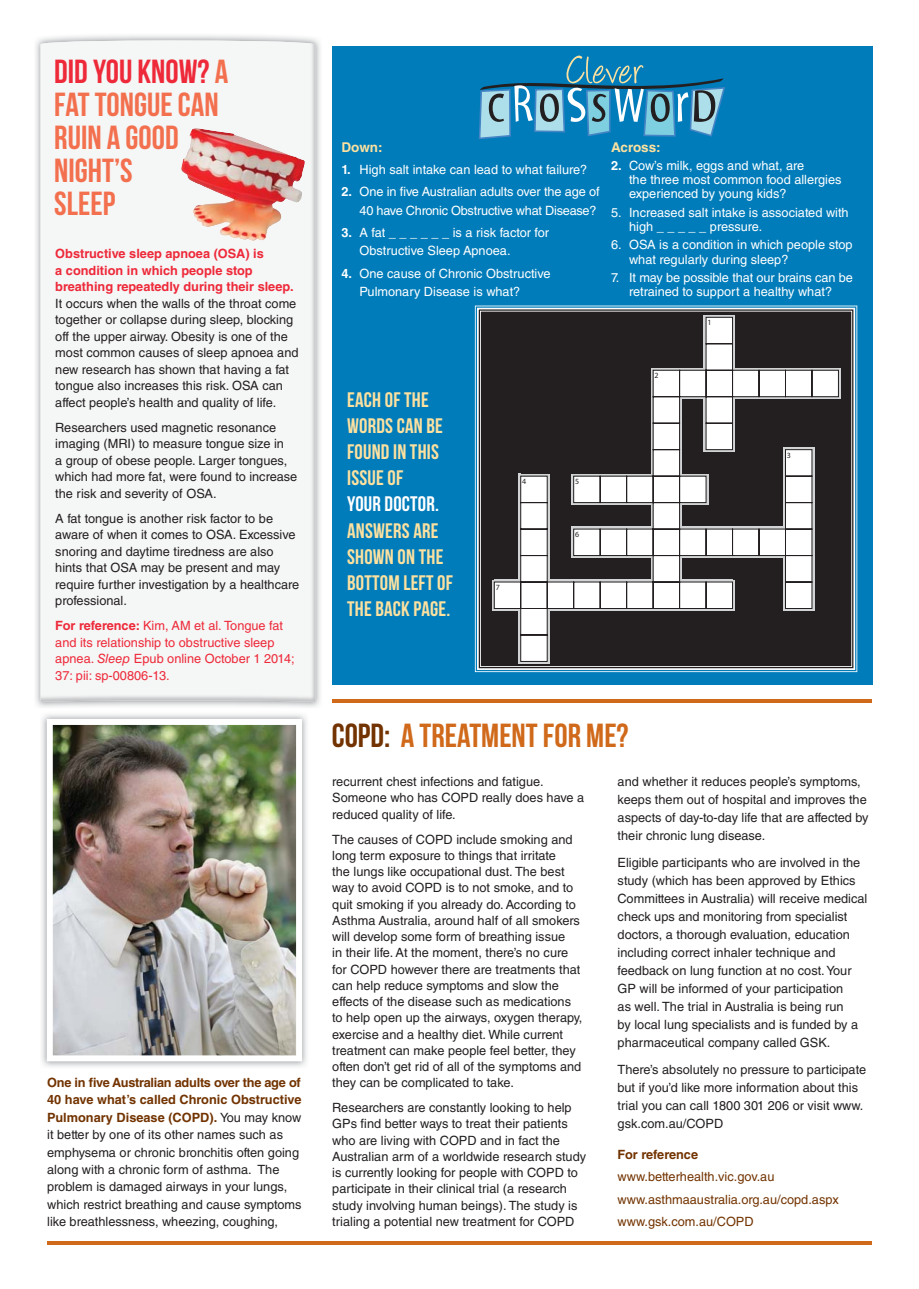
<style>
.page{position:relative;width:919px;height:1289px;background:#fff}
.page>*{position:absolute;margin:0;border:0;box-sizing:border-box;transform-origin:0 0}
.t1{font:33.3px/33px "Bebas Neue";color:#f3704f}
.t2{font:33.3px "Bebas Neue";color:#d0691a}
.t3{font:21px/26.1px "Bebas Neue";letter-spacing:.01em;color:#fce1a0}
.t4{font:21px "Bebas Neue";letter-spacing:.01em;color:#fff}
.t5{font:700 13.5px "Helvetica LT Std";color:#fce1a0}
.t6{font:12.75px/16.2px "Helvetica LT Std";color:#231f20}
.t7{font:12.75px/14.2px "Helvetica LT Std";color:#fff}
.t8{font:12.75px/16.5px "Helvetica LT Std";color:#ee2939}
.t9{font:700 12.75px/16.5px "Helvetica LT Std";color:#ee2939}
.t10{font:12.75px/22.4px "Helvetica LT Std";color:#723300}
.t11{font:12.75px/18.3px "Helvetica LT Std";letter-spacing:-.02em;color:#fff;text-align:right}
.t12{font:700 12.75px "Helvetica LT Std";color:#723300}
.t13{font:7.95px "Times";color:#231f20}
.s1{color:#ee2939}
.s2{font-weight:700}
.s3{font-style:italic}
.s4{font-weight:700;color:#723300}
.s5{color:#723300}
</style>
<div class="page">
<hr style="left:47px;top:1241px;width:825px;height:3px;background:#d0691a">
<hr style="left:332px;top:699px;width:539px;height:3px;background:#d0691a">
<img style="left:42px;top:714px;width:265px;height:353px">
<img style="left:47px;top:719px;width:255px;height:342px">
<img style="left:36px;top:35px;width:284px;height:672px">
<div style="left:40px;top:40px;width:275px;height:662px;background:#f5f6f6"></div>
<div style="left:332px;top:47px;width:540px;height:638px;background:#007cba"></div>
<svg style="left:478px;top:56px;width:247px;height:83px"></svg>
<svg style="left:475px;top:305px;width:382px;height:367px"></svg>
<svg style="left:477px;top:308px;width:378px;height:362px;background:#a19fa0"></svg>
<svg style="left:480px;top:311px;width:372px;height:356px;background:#626060"></svg>
<img style="left:180px;top:128px;width:126px;height:113px">
<h1 class="t1" style="left:54px;top:55px;width:175px"><span class="s1">DID YOU KNOW?</span> A<br>FAT TONGUE CAN<br>RUIN A GOOD<br>NIGHT’S<br>SLEEP</h1>
<p class="t9" style="left:55px;top:247px;width:240px">Obstructive sleep apnoea (OSA) is<br>a condition in which people stop breathing repeatedly during their sleep.</p>
<p class="t6" style="left:55px;top:297px;width:245px">It occurs when the walls of the throat come together or collapse during sleep, blocking off the upper airway. Obesity is one of the most common causes of sleep apnoea and new research has shown that having a fat tongue also increases this risk. OSA can affect people’s health and quality of life.</p>
<p class="t6" style="left:55px;top:420px;width:243px">Researchers used magnetic resonance imaging (MRI) to measure tongue size in<br>a group of obese people. Larger tongues, which had more fat, were found to increase the risk and severity of OSA.</p>
<p class="t6" style="left:55px;top:511px;width:245px">A fat tongue is another risk factor to be aware of when it comes to OSA. Excessive snoring and daytime tiredness are also hints that OSA may be present and may require further investigation by a healthcare professional.</p>
<p class="t8" style="left:55px;top:619px;width:241px"><span class="s2">For reference:</span> Kim, AM et al. Tongue fat and its relationship to obstructive sleep apnea. <span class="s3">Sleep</span> Epub online October 1 2014; 37: pii: sp-00806-13.</p>
<p class="t6" style="left:47px;top:1075px;width:256px;line-height:17.4px"><span class="s4">One in five Australian adults over the age of 40 have what’s called Chronic Obstructive Pulmonary Disease (COPD).</span> You may know it better by one of its other names such as emphysema or chronic bronchitis often going along with a chronic form of asthma. The problem is damaged airways in your lungs, which restrict breathing and cause symptoms like breathlessness, wheezing, coughing,</p>
<p class="t5" style="left:341px;top:142px;width:43px">Down:</p>
<p class="t7" style="left:341px;top:164px;width:247px"><span class="s2">1.</span> High salt intake can lead to what failure?</p>
<p class="t11" style="left:341px;top:184px;width:259px"><span class="s2">2.</span> One in five Australian adults over the age of<br>40 have Chronic Obstructive what Disease?</p>
<p class="t7" style="left:359px;top:225px;width:191px;line-height:18.3px;text-indent:-18px"><span class="s2">3.</span> A fat _ _ _ _ _ _ is a risk factor for<br>Obstructive Sleep Apnoea.</p>
<p class="t7" style="left:359px;top:266px;width:192px;line-height:18.3px;text-indent:-18px"><span class="s2">4.</span> One cause of Chronic Obstructive<br>Pulmonary Disease is what?</p>
<p class="t5" style="left:611px;top:142px;width:51px">Across:</p>
<p class="t7" style="left:629px;top:160px;width:214px;text-indent:-18px"><span class="s2">2.</span> Cow’s milk, eggs and what, are<br>the three most common food allergies experienced by young kids?</p>
<p class="t7" style="left:629px;top:207px;width:221px;text-indent:-18px">5. Increased salt intake is associated with high _ _ _ _ _ pressure.</p>
<p class="t7" style="left:629px;top:239px;width:225px;text-indent:-18px">6. OSA is a condition in which people stop what regularly during sleep?</p>
<p class="t7" style="left:611px;top:272px;width:243px;text-align:center">7. It may be possible that our brains can be retrained to support a healthy what?</p>
<p class="t13" style="left:707px;top:318px;width:6px">1</p>
<h2 class="t3" style="left:347px;top:387px;width:97px">EACH OF THE<br>WORDS CAN BE<br>FOUND IN THIS<br>ISSUE OF</h2>
<h2 class="t4" style="left:347px;top:492px;width:93px">YOUR DOCTOR.</h2>
<h2 class="t3" style="left:347px;top:517px;width:107px">ANSWERS ARE<br>SHOWN ON THE<br>BOTTOM LEFT OF<br>THE BACK PAGE.</h2>
<p class="t13" style="left:495px;top:582px;width:6px">7</p>
<p class="t13" style="left:522px;top:476px;width:6px">4</p>
<p class="t13" style="left:575px;top:476px;width:6px">5</p>
<p class="t13" style="left:575px;top:529px;width:6px">6</p>
<p class="t13" style="left:654px;top:371px;width:6px">2</p>
<p class="t13" style="left:786px;top:450px;width:6px">3</p>
<h1 class="t2" style="left:332px;top:715px;width:298px"><span class="s5">COPD:</span> A TREATMENT FOR ME?</h1>
<p class="t6" style="left:332px;top:775px;width:253px">recurrent chest infections and fatigue.<br>Someone who has COPD really does have a reduced quality of life.</p>
<p class="t6" style="left:332px;top:832px;width:252px">The causes of COPD include smoking and long term exposure to things that irritate<br>the lungs like occupational dust. The best way to avoid COPD is to not smoke, and to quit smoking if you already do. According to Asthma Australia, around half of all smokers will develop some form of breathing issue<br>in their life. At the moment, there’s no cure for COPD however there are treatments that can help reduce symptoms and slow the effects of the disease such as medications to help open up the airways, oxygen therapy, exercise and a healthy diet. While current treatment can make people feel better, they often don’t get rid of all of the symptoms and they can be complicated to take.</p>
<p class="t6" style="left:332px;top:1100px;width:255px">Researchers are constantly looking to help GPs find better ways to treat their patients who are living with COPD and in fact the Australian arm of a worldwide research study is currently looking for people with COPD to participate in their clinical trial (a research study involving human beings). The study is trialing a potential new treatment for COPD</p>
<p class="t6" style="left:617px;top:774px;width:252px;line-height:18px">and whether it reduces people’s symptoms, keeps them out of hospital and improves the aspects of day-to-day life that are affected by their chronic lung disease.</p>
<p class="t6" style="left:617px;top:855px;width:251px;line-height:18px">Eligible participants who are involved in the study (which has been approved by Ethics Committees in Australia) will receive medical check ups and monitoring from specialist doctors, a thorough evaluation, education including correct inhaler technique and feedback on lung function at no cost. Your GP will be informed of your participation<br>as well. The trial in Australia is being run<br>by local lung specialists and is funded by a pharmaceutical company called GSK.</p>
<p class="t6" style="left:617px;top:1062px;width:250px;line-height:18px">There’s absolutely no pressure to participate but if you’d like more information about this trial you can call 1800 301 206 or visit www. gsk.com.au/COPD</p>
<p class="t12" style="left:617px;top:1149px;width:82px">For reference</p>
<p class="t10" style="left:617px;top:1167px;width:223px">www.betterhealth.vic.gov.au www.asthmaaustralia.org.au/copd.aspx www.gsk.com.au/COPD</p>
</div>
